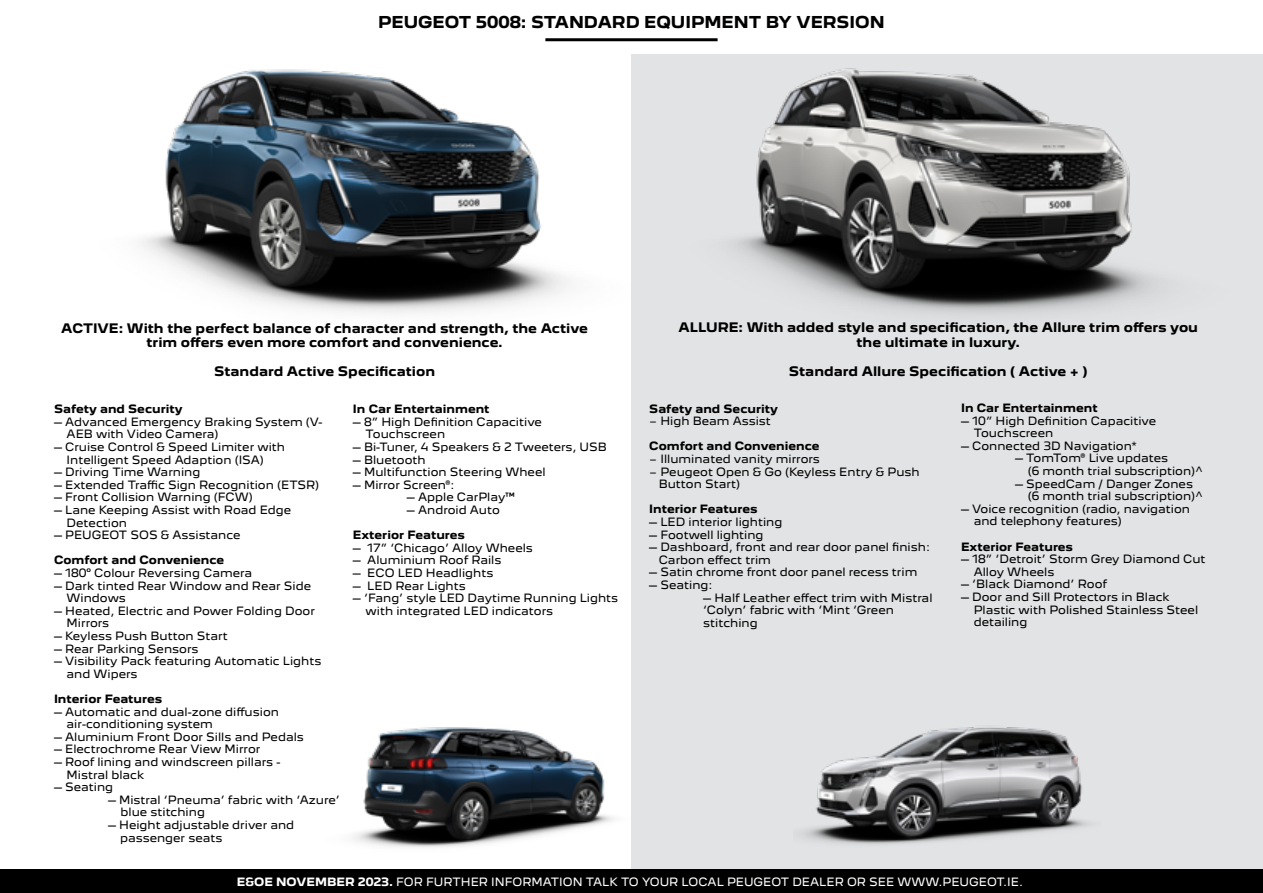
<style>
.page{position:relative;width:1263px;height:893px;background:#fff}
.page>*{position:absolute;margin:0;border:0;box-sizing:border-box;transform-origin:0 0}
.t1{font:700 15px "Peugeot New";color:#000101}
.t2{font:700 12px/14.4px "Peugeot New";color:#000;text-align:center}
.t3{font:10.5px/12.6px "Peugeot New";color:#000}
.t4{font:700 10.5px "Peugeot New";color:#000}
.t5{font:10.5px "Peugeot New";color:#fff}
.s1{font-weight:700}
</style>
<div class="page">
<img style="left:140px;top:69px;width:430px;height:244px">
<img style="left:631px;top:54px;width:632px;height:816px">
<img style="left:325px;top:727px;width:306px;height:143px">
<img style="left:794px;top:725px;width:307px;height:145px">
<hr style="left:545px;top:38px;width:173px;height:3px;background:#000">
<div style="left:0;top:870px;width:1263px;height:23px;background:#000"></div>
<h1 class="t1" style="left:378px;top:10px;width:508px">PEUGEOT 5008: STANDARD EQUIPMENT BY VERSION</h1>
<p class="t2" style="left:61px;top:320px;width:528px">ACTIVE: With the perfect balance of character and strength, the Active trim offers even more comfort and convenience.</p>
<p class="t2" style="left:214px;top:363px;width:223px">Standard Active Specification</p>
<p class="t4" style="left:54px;top:400px;width:130px">Safety and Security</p>
<p class="t3" style="left:67px;top:414px;width:257px;text-indent:-13px">– Advanced Emergency Braking System (V-<br>AEB with Video Camera)</p>
<p class="t3" style="left:67px;top:440px;width:220px;text-indent:-13px">– Cruise Control &amp; Speed Limiter with<br>Intelligent Speed Adaption (ISA)</p>
<p class="t3" style="left:54px;top:465px;width:148px">– Driving Time Warning</p>
<p class="t3" style="left:54px;top:477px;width:267px">– Extended Traffic Sign Recognition (ETSR)</p>
<p class="t3" style="left:54px;top:490px;width:200px">– Front Collision Warning (FCW)</p>
<p class="t3" style="left:67px;top:503px;width:226px;text-indent:-13px">– Lane Keeping Assist with Road Edge<br>Detection</p>
<p class="t3" style="left:54px;top:528px;width:188px">– PEUGEOT SOS &amp; Assistance</p>
<p class="t4" style="left:54px;top:551px;width:172px">Comfort and Convenience</p>
<p class="t3" style="left:54px;top:566px;width:200px">– 180° Colour Reversing Camera</p>
<p class="t3" style="left:67px;top:578px;width:246px;text-indent:-13px">– Dark tinted Rear Window and Rear Side<br>Windows</p>
<p class="t3" style="left:67px;top:603px;width:250px;text-indent:-13px">– Heated, Electric and Power Folding Door<br>Mirrors</p>
<p class="t3" style="left:54px;top:629px;width:175px">– Keyless Push Button Start</p>
<p class="t3" style="left:54px;top:641px;width:146px">– Rear Parking Sensors</p>
<p class="t3" style="left:67px;top:654px;width:256px;text-indent:-13px">– Visibility Pack featuring Automatic Lights and Wipers</p>
<p class="t4" style="left:54px;top:690px;width:110px">Interior Features</p>
<p class="t3" style="left:67px;top:704px;width:214px;text-indent:-13px">– Automatic and dual-zone diffusion air-conditioning system</p>
<p class="t3" style="left:54px;top:729px;width:251px">– Aluminium Front Door Sills and Pedals</p>
<p class="t3" style="left:54px;top:742px;width:208px">– Electrochrome Rear View Mirror</p>
<p class="t3" style="left:67px;top:755px;width:215px;text-indent:-13px">– Roof lining and windscreen pillars -<br>Mistral black</p>
<p class="t3" style="left:54px;top:780px;width:61px">– Seating</p>
<p class="t3" style="left:121px;top:792px;width:221px;text-indent:-13px">– Mistral ‘Pneuma’ fabric with ‘Azure’ blue stitching</p>
<p class="t3" style="left:120px;top:818px;width:176px;text-indent:-12px">– Height adjustable driver and passenger seats</p>
<p class="t4" style="left:353px;top:400px;width:138px">In Car Entertainment</p>
<p class="t3" style="left:366px;top:414px;width:178px;text-indent:-13px">– 8” High Definition Capacitive<br>Touchscreen</p>
<p class="t3" style="left:353px;top:440px;width:255px">– Bi-Tuner, 4 Speakers &amp; 2 Tweeters, USB</p>
<p class="t3" style="left:353px;top:452px;width:74px">– Bluetooth</p>
<p class="t3" style="left:353px;top:465px;width:194px">– Multifunction Steering Wheel</p>
<p class="t3" style="left:353px;top:477px;width:103px">– Mirror Screen®:</p>
<p class="t3" style="left:407px;top:490px;width:110px">– Apple CarPlay™</p>
<p class="t3" style="left:407px;top:503px;width:94px">– Android Auto</p>
<p class="t4" style="left:353px;top:526px;width:114px">Exterior Features</p>
<p class="t3" style="left:353px;top:540px;width:182px">– 17” ‘Chicago’ Alloy Wheels</p>
<p class="t3" style="left:353px;top:553px;width:150px">– Aluminium Roof Rails</p>
<p class="t3" style="left:353px;top:566px;width:142px">– ECO LED Headlights</p>
<p class="t3" style="left:353px;top:578px;width:114px">– LED Rear Lights</p>
<p class="t3" style="left:366px;top:591px;width:254px;text-indent:-13px">– ‘Fang’ style LED Daytime Running Lights with integrated LED indicators</p>
<p class="t2" style="left:678px;top:319px;width:521px">ALLURE: With added style and specification, the Allure trim offers you the ultimate in luxury.</p>
<p class="t2" style="left:789px;top:362px;width:300px">Standard Allure Specification ( Active + )</p>
<p class="t4" style="left:649px;top:400px;width:130px">Safety and Security</p>
<p class="t3" style="left:649px;top:414px;width:123px">− High Beam Assist</p>
<p class="t4" style="left:649px;top:437px;width:172px">Comfort and Convenience</p>
<p class="t3" style="left:649px;top:452px;width:172px">− Illuminated vanity mirrors</p>
<p class="t3" style="left:649px;top:464px;width:272px">− Peugeot Open &amp; Go (Keyless Entry &amp; Push</p>
<p class="t3" style="left:659px;top:477px;width:83px">Button Start)</p>
<p class="t4" style="left:649px;top:500px;width:110px">Interior Features</p>
<p class="t3" style="left:649px;top:515px;width:135px">– LED interior lighting</p>
<p class="t3" style="left:649px;top:527px;width:116px">– Footwell lighting</p>
<p class="t3" style="left:659px;top:540px;width:273px;text-indent:-9px">– Dashboard, front and rear door panel finish:<br>Carbon effect trim</p>
<p class="t3" style="left:649px;top:565px;width:270px">– Satin chrome front door panel recess trim</p>
<p class="t3" style="left:649px;top:578px;width:65px">– Seating:</p>
<p class="t3" style="left:703px;top:590px;width:231px">– Half Leather effect trim with Mistral ‘Colyn’ fabric with ‘Mint ‘Green stitching</p>
<p class="t4" style="left:961px;top:399px;width:138px">In Car Entertainment</p>
<p class="t3" style="left:974px;top:413px;width:184px;text-indent:-13px">– 10” High Definition Capacitive<br>Touchscreen</p>
<p class="t3" style="left:961px;top:438px;width:177px">– Connected 3D Navigation*</p>
<p class="t3" style="left:1028px;top:451px;width:177px;text-indent:-13px">– TomTom® Live updates<br>(6 month trial subscription)^</p>
<p class="t3" style="left:1028px;top:476px;width:177px;text-indent:-13px">– SpeedCam / Danger Zones (6 month trial subscription)^</p>
<p class="t3" style="left:974px;top:501px;width:218px;text-indent:-13px">– Voice recognition (radio, navigation and telephony features)</p>
<p class="t4" style="left:961px;top:538px;width:114px">Exterior Features</p>
<p class="t3" style="left:974px;top:552px;width:233px;text-indent:-13px">– 18” ‘Detroit’ Storm Grey Diamond Cut<br>Alloy Wheels</p>
<p class="t3" style="left:961px;top:577px;width:147px">– ‘Black Diamond’ Roof</p>
<p class="t3" style="left:974px;top:590px;width:226px;text-indent:-13px">– Door and Sill Protectors in Black<br>Plastic with Polished Stainless Steel detailing</p>
<p class="t5" style="left:237px;top:873px;width:787px"><span class="s1">E&amp;OE NOVEMBER 20 3.</span> FOR FURTHER INFORMATION TALK TO YOUR LOCAL PEUGEOT DEALER OR SEE WWW.PEUGEOT.IE.</p>
<p class="t5" style="left:245px;top:873px;width:772px"><span class="s1">E&amp;OE 1st APRIL 2022.</span> FOR FURTHER INFORMATION TALK TO YOUR LOCAL PEUGEOT DEALER OR SE WWW.PEUGEOT.IE.</p>
</div>
